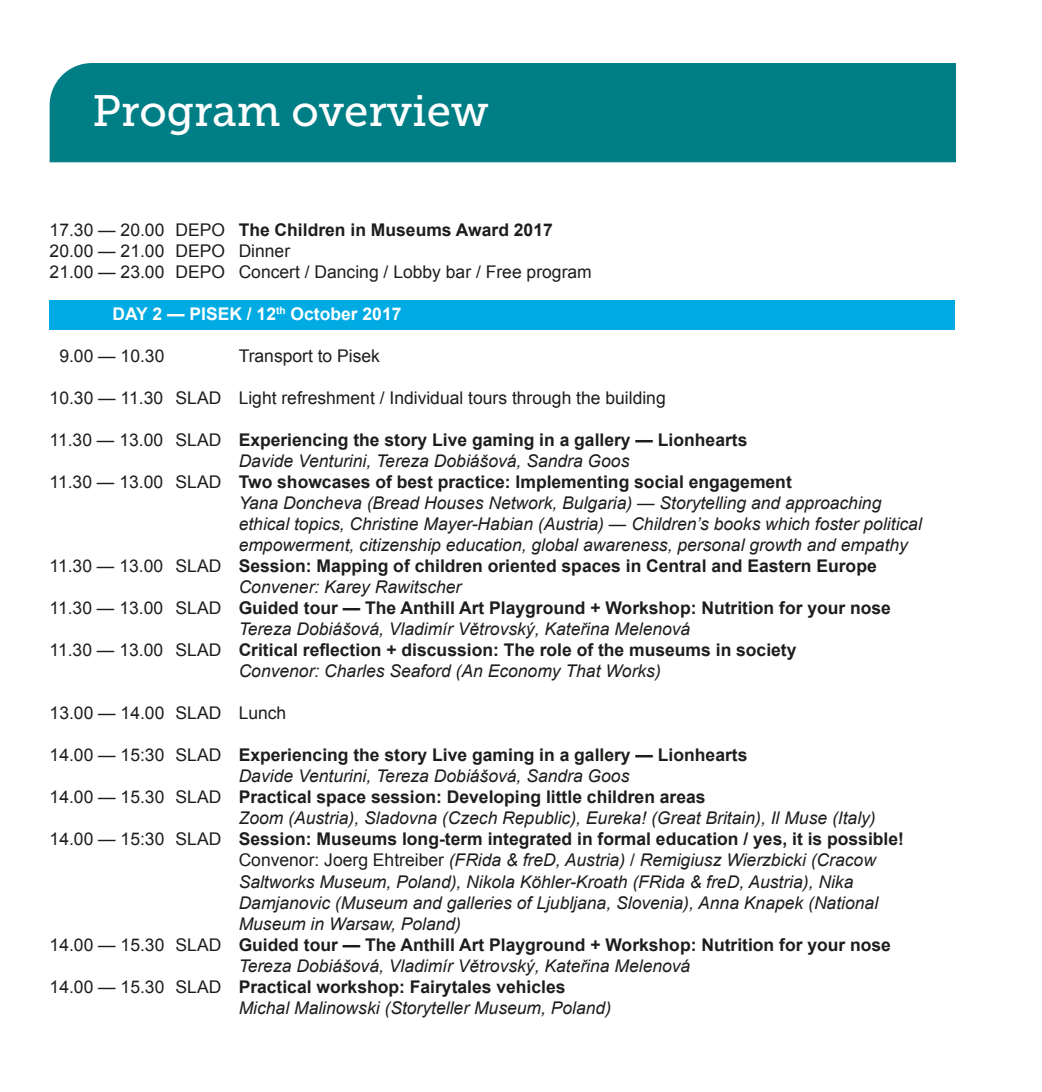
<style>
.page{position:relative;width:1042px;height:1092px;background:#fff}
.page>*{position:absolute;margin:0;border:0;box-sizing:border-box;transform-origin:0 0}
.t1{font:43.75px "Museo Slab 500";color:#fff}
.t2{font:italic 17.5px "Arial";color:#1d1d1b}
.t3{font:700 17.5px "Arial";color:#1d1d1b}
.t4{font:17.5px/21px "Arial";color:#1d1d1b}
.t5{font:700 17.5px "Arial";color:#fff}
.s1{font-weight:700}
.s2{font-weight:400}
.s3{font-style:normal}
</style>
<div class="page">
<div style="left:50px;top:63px;width:905px;height:99px;background:#007e85"></div>
<div style="left:50px;top:300px;width:905px;height:30px;background:#00abe4"></div>
<h1 class="t1" style="left:92px;top:87px;width:397px">Program overview</h1>
<p class="t4" style="left:50px;top:220px;width:544px">17.30 — 20.00 DEPO <span class="s1">The Children in Museums Award 2017<br></span>20.00 — 21.00 DEPO Dinner<br>21.00 — 23.00 DEPO Concert / Dancing / Lobby bar / Free program</p>
<p class="t5" style="left:113px;top:302px;width:290px">DAY 2 — PISEK / 12<sup>th</sup> October 2017</p>
<p class="t4" style="left:59px;top:346px;width:107px">9.00 — 10.30</p>
<p class="t4" style="left:239px;top:346px;width:143px">Transport to Pisek</p>
<p class="t4" style="left:50px;top:388px;width:618px">10.30 — 11.30 SLAD Light refreshment / Individual tours through the building</p>
<p class="t3" style="left:50px;top:428px;width:699px"><span class="s2">11.30 — 13.00 SLAD</span> Experiencing the story Live gaming in a gallery — Lionhearts</p>
<p class="t2" style="left:239px;top:450px;width:392px">Davide Venturini, Tereza Dobiášová, Sandra Goos</p>
<p class="t3" style="left:50px;top:470px;width:744px"><span class="s2">11.30 — 13.00 SLAD</span> Two showcases of best practice: Implementing social engagement</p>
<p class="t2" style="left:239px;top:492px;width:644px">Yana Doncheva (Bread Houses Network, Bulgaria) — Storytelling and approaching</p>
<p class="t2" style="left:239px;top:513px;width:685px">ethical topics, Christine Mayer-Habian (Austria) — Children’s books which foster political</p>
<p class="t2" style="left:239px;top:534px;width:671px">empowerment, citizenship education, global awareness, personal growth and empathy</p>
<p class="t3" style="left:50px;top:554px;width:828px"><span class="s2">11.30 — 13.00 SLAD</span> Session: Mapping of children oriented spaces in Central and Eastern Europe</p>
<p class="t2" style="left:239px;top:576px;width:224px">Convener: Karey Rawitscher</p>
<p class="t3" style="left:50px;top:596px;width:843px"><span class="s2">11.30 — 13.00 SLAD</span> Guided tour — The Anthill Art Playground + Workshop: Nutrition for your nose</p>
<p class="t2" style="left:239px;top:618px;width:453px">Tereza Dobiášová, Vladimír Větrovský, Kateřina Melenová</p>
<p class="t3" style="left:50px;top:638px;width:748px"><span class="s2">11.30 — 13.00 SLAD</span> Critical reflection + discussion: The role of the museums in society</p>
<p class="t2" style="left:239px;top:660px;width:424px">Convenor: Charles Seaford (An Economy That Works)</p>
<p class="t4" style="left:50px;top:703px;width:238px">13.00 — 14.00 SLAD Lunch</p>
<p class="t3" style="left:50px;top:743px;width:699px"><span class="s2">14.00 — 15:30 SLAD</span> Experiencing the story Live gaming in a gallery — Lionhearts</p>
<p class="t2" style="left:239px;top:765px;width:392px">Davide Venturini, Tereza Dobiášová, Sandra Goos</p>
<p class="t3" style="left:50px;top:785px;width:657px"><span class="s2">14.00 — 15.30 SLAD</span> Practical space session: Developing little children areas</p>
<p class="t2" style="left:239px;top:807px;width:638px">Zoom (Austria), Sladovna (Czech Republic), Eureka! (Great Britain), Il Muse (Italy)</p>
<p class="t3" style="left:50px;top:827px;width:856px"><span class="s2">14.00 — 15:30 SLAD</span> Session: Museums long-term integrated in formal education / yes, it is possible!</p>
<p class="t2" style="left:239px;top:849px;width:639px"><span class="s3">Convenor: Joerg Ehtreiber</span> (FRida &amp; freD, Austria) <span class="s3">/</span> Remigiusz Wierzbicki (Cracow</p>
<p class="t2" style="left:239px;top:870px;width:616px">Saltworks Museum, Poland), Nikola Köhler-Kroath (FRida &amp; freD, Austria), Nika</p>
<p class="t2" style="left:239px;top:891px;width:641px">Damjanovic (Museum and galleries of Ljubljana, Slovenia), Anna Knapek (National</p>
<p class="t2" style="left:239px;top:912px;width:224px">Museum in Warsaw, Poland)</p>
<p class="t3" style="left:50px;top:932px;width:843px"><span class="s2">14.00 — 15.30 SLAD</span> Guided tour — The Anthill Art Playground + Workshop: Nutrition for your nose</p>
<p class="t2" style="left:239px;top:954px;width:453px">Tereza Dobiášová, Vladimír Větrovský, Kateřina Melenová</p>
<p class="t3" style="left:50px;top:974px;width:517px"><span class="s2">14.00 — 15.30 SLAD</span> Practical workshop: Fairytales vehicles</p>
<p class="t2" style="left:239px;top:996px;width:374px">Michal Malinowski (Storyteller Museum, Poland)</p>
</div>
